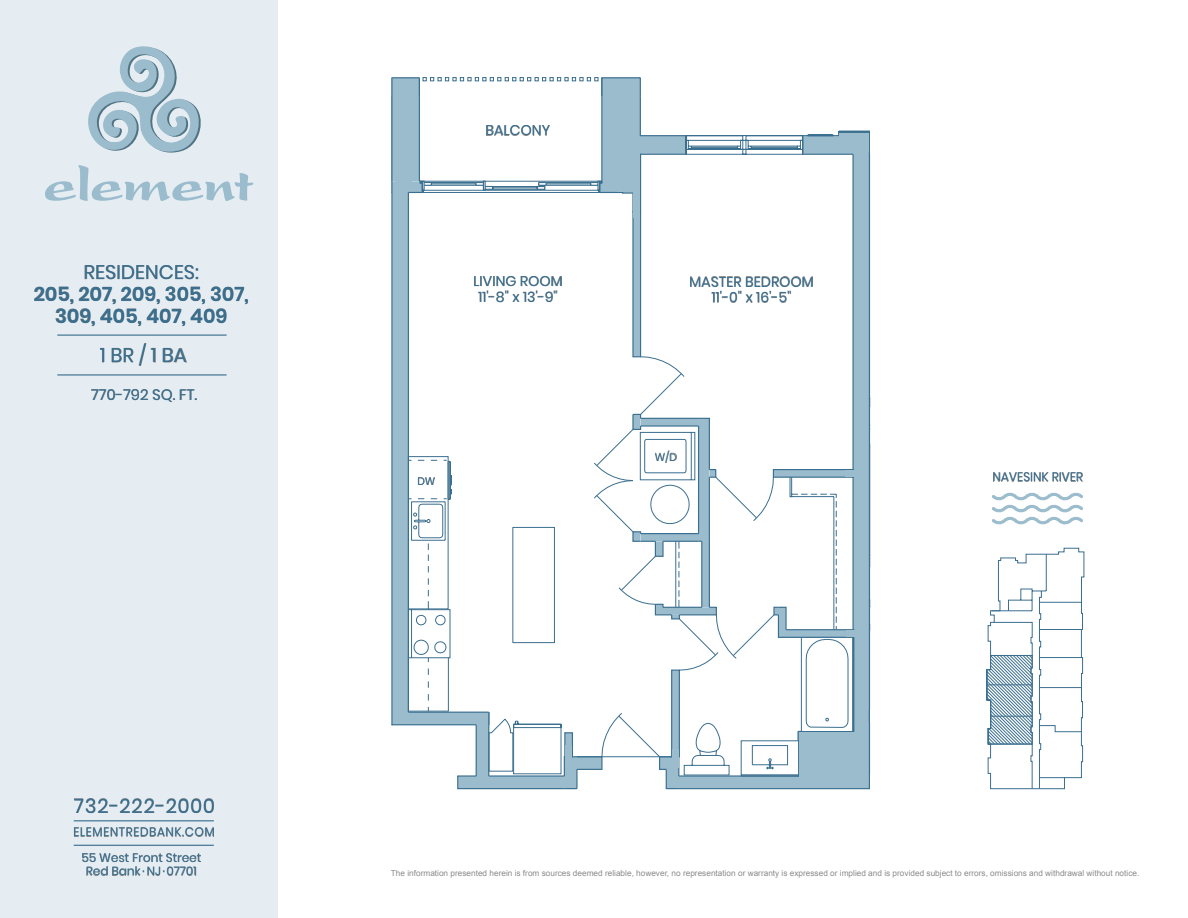
<style>
.page{position:relative;width:1188px;height:918px;background:#fff}
.page>*{position:absolute;margin:0;border:0;box-sizing:border-box;transform-origin:0 0}
.t1{font:600 19.65px/21.8px "Poppins";color:#3b6f8f;text-align:center}
.t2{font:19.65px "Poppins";color:#3b6f8f}
.t3{font:19.65px "Poppins";letter-spacing:.05em;color:#3b6f8f}
.t4{font:15px "Poppins";color:#3b6f8f}
.t5{font:14.1px/15.6px "Poppins";color:#3b6f8f;text-align:center}
.t6{font:12.15px "Poppins";color:#3b6f8f}
.t7{font:12px/13.2px "Poppins";color:#3b6f8f;text-align:center}
.t8{font:12px "Poppins";letter-spacing:.05em;color:#3b6f8f}
.t9{font:10.65px "Poppins";color:#3b6f8f}
.t10{font:8.25px "Arial";color:rgb(0 0 0/.46)}
</style>
<div class="page">
<div style="left:0;top:0;width:278px;height:918px;background:#e5edf2"></div>
<img style="left:100px;top:344px;width:86px;height:22px">
<img style="left:74px;top:828px;width:140px;height:8px">
<img style="left:74px;top:798px;width:140px;height:15px">
<img style="left:994px;top:473px;width:89px;height:8px">
<img style="left:35px;top:265px;width:213px;height:61px">
<img style="left:92px;top:389px;width:104px;height:13px">
<svg style="left:88px;top:46px;width:113px;height:107px"></svg>
<svg style="left:45px;top:165px;width:208px;height:36px"></svg>
<hr style="left:57px;top:335px;width:170px;height:1px;background:#3b6f8f">
<hr style="left:57px;top:374px;width:170px;height:2px;background:#3b6f8f">
<hr style="left:74px;top:845px;width:140px;height:1px;background:#3b6f8f">
<hr style="left:74px;top:820px;width:140px;height:1px;background:#3b6f8f">
<img style="left:83px;top:854px;width:118px;height:21px">
<svg style="left:992px;top:492px;width:91px;height:33px"></svg>
<svg style="left:986px;top:548px;width:98px;height:241px"></svg>
<hr style="left:870px;top:452px;width:1px;height:104px;background:#9abccd">
<div style="left:392px;top:192px;width:16px;height:520px;background:#9abccd"></div>
<div style="left:853px;top:154px;width:16px;height:622px;background:#9abccd"></div>
<div style="left:679px;top:776px;width:191px;height:13px;background:#9abccd"></div>
<div style="left:392px;top:712px;width:98px;height:13px;background:#9abccd"></div>
<hr style="left:869px;top:131px;width:1px;height:658px;background:#3b6f8f">
<hr style="left:852px;top:154px;width:2px;height:622px;background:#3b6f8f">
<hr style="left:408px;top:192px;width:1px;height:520px;background:#3b6f8f">
<hr style="left:391px;top:78px;width:2px;height:647px;background:#3b6f8f">
<hr style="left:679px;top:788px;width:191px;height:1px;background:#3b6f8f">
<hr style="left:392px;top:724px;width:84px;height:1px;background:#3b6f8f">
<svg style="left:408px;top:210px;width:447px;height:580px"></svg>
<svg style="left:870px;top:548px;width:1px;height:19px"></svg>
<div style="left:512px;top:527px;width:43px;height:116px;border:1px solid #3b6f8f"></div>
<svg style="left:391px;top:77px;width:479px;height:117px"></svg>
<div style="left:395px;top:92px;width:17px;height:94px;background:#9abccd"></div>
<div style="left:617px;top:147px;width:23px;height:45px;background:#9abccd"></div>
<div style="left:634px;top:158px;width:6px;height:60px;background:#9abccd"></div>
<div style="left:839px;top:133px;width:30px;height:19px;background:#9abccd"></div>
<div style="left:846px;top:470px;width:16px;height:7px;background:#9abccd"></div>
<div style="left:847px;top:630px;width:16px;height:7px;background:#9abccd"></div>
<div style="left:799px;top:732px;width:61px;height:53px;background:#9abccd"></div>
<div style="left:672px;top:749px;width:6px;height:19px;background:#9abccd"></div>
<div style="left:565px;top:745px;width:7px;height:19px;background:#9abccd"></div>
<h1 class="t2" style="left:84px;top:259px;width:117px">RESIDENCES:</h1>
<h1 class="t1" style="left:34px;top:283px;width:216px">205, 207, 209, 305, 307,<br>309, 405, 407, 409</h1>
<h1 class="t2" style="left:100px;top:342px;width:88px">1BR/1BA</h1>
<h2 class="t4" style="left:92px;top:384px;width:107px">770-792 SQ. FT.</h2>
<h1 class="t3" style="left:74px;top:792px;width:142px">732-222-2000</h1>
<h3 class="t8" style="left:74px;top:824px;width:143px">ELEMENTREDBANK.COM</h3>
<h3 class="t7" style="left:82px;top:851px;width:121px">55 West Front Street<br>Red Bank · NJ ·07701</h3>
<h3 class="t5" style="left:486px;top:122px;width:66px">BALCONY</h3>
<h3 class="t5" style="left:473px;top:273px;width:91px">LIVING ROOM<br>11'-8" x 13'-9"</h3>
<p class="t9" style="left:417px;top:474px;width:19px">DW</p>
<h3 class="t5" style="left:690px;top:274px;width:126px">MASTER BEDROOM<br>11'-0" x 16'-5"</h3>
<p class="t9" style="left:655px;top:450px;width:23px">W/D</p>
<h3 class="t6" style="left:993px;top:469px;width:92px">NAVESINK RIVER</h3>
<p class="t10" style="left:391px;top:870px;width:750px">The information presented herein is from sources deemed reliable, however, no representation or warranty is expressed or implied and is provided subject to errors, omissions and withdrawal without notice.</p>
</div>
